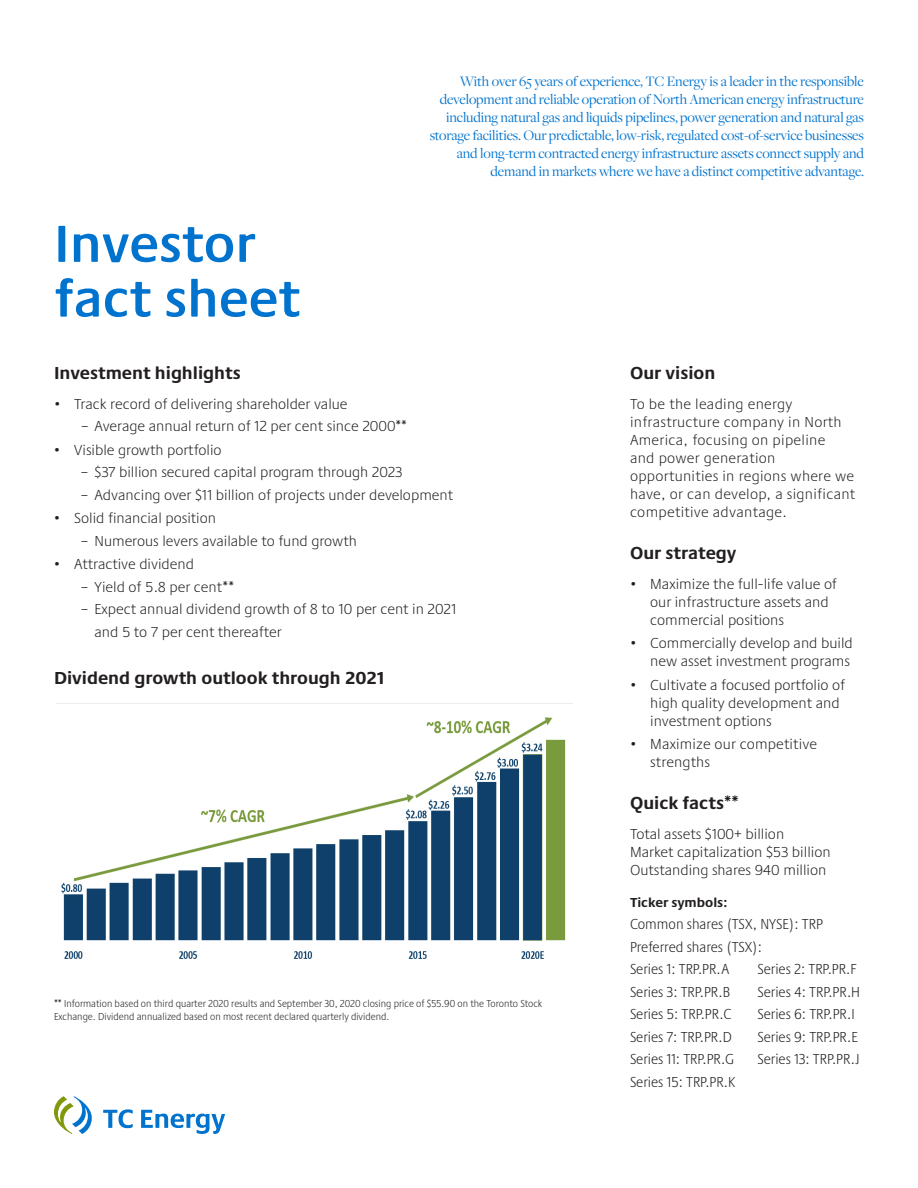
<style>
.page{position:relative;width:918px;height:1188px;background:#fff}
.page>*{position:absolute;margin:0;border:0;box-sizing:border-box;transform-origin:0 0}
.t1{font:600 54px/54.8px "Praxis Next";color:#0073ce}
.t2{font:700 18px "Praxis Next";color:#231f20}
.t3{font:300 15px/18px "Praxis Next";color:#231f20}
.t4{font:15px/18px "Freight Disp Pro";letter-spacing:-.01em;color:#0073ce;text-align:right}
.t5{font:300 condensed 15px/22.5px "Praxis Next";color:#231f20}
.t6{font:300 15px/18px "Praxis Next";letter-spacing:.02em;color:#231f20}
.t7{font:700 13.5px "Praxis Next";color:#231f20}
.t8{font:300 condensed 10.5px/13.5px "Praxis Next";color:#231f20}
</style>
<div class="page">
<svg style="left:103px;top:1109px;width:30px;height:19px"></svg>
<svg style="left:141px;top:1110px;width:84px;height:24px"></svg>
<svg style="left:54px;top:1096px;width:38px;height:38px"></svg>
<img style="left:56px;top:703px;width:516px;height:256px">
<h1 class="t1" style="left:54px;top:214px;width:248px">Investor fact sheet</h1>
<p class="t4" style="left:430px;top:72px;width:436px">With over 65 years of experience, TC Energy is a leader in the responsible development and reliable operation of North American energy infrastructure including natural gas and liquids pipelines, power generation and natural gas storage facilities. Our predictable, low-risk, regulated cost-of-service businesses and long-term contracted energy infrastructure assets connect supply and demand in markets where we have a distinct competitive advantage.</p>
<p class="t2" style="left:54px;top:358px;width:188px">Investment highlights</p>
<p class="t3" style="left:54px;top:394px;width:295px">• Track record of delivering shareholder value</p>
<p class="t3" style="left:81px;top:417px;width:328px">– Average annual return of 12 per cent since 2000**</p>
<p class="t3" style="left:54px;top:440px;width:169px">• Visible growth portfolio</p>
<p class="t3" style="left:81px;top:463px;width:323px">– $37 billion secured capital program through 2023</p>
<p class="t3" style="left:81px;top:485px;width:374px">– Advancing over $11 billion of projects under development</p>
<p class="t3" style="left:54px;top:509px;width:164px">• Solid financial position</p>
<p class="t3" style="left:81px;top:531px;width:277px">– Numerous levers available to fund growth</p>
<p class="t3" style="left:54px;top:555px;width:142px">• Attractive dividend</p>
<p class="t3" style="left:81px;top:577px;width:155px">– Yield of 5.8 per cent**</p>
<p class="t3" style="left:94px;top:597px;width:363px;line-height:22.5px;text-indent:-14px">– Expect annual dividend growth of 8 to 10 per cent in 2021 and 5 to 7 per cent thereafter</p>
<p class="t2" style="left:54px;top:664px;width:332px">Dividend growth outlook through 2021</p>
<p class="t8" style="left:54px;top:996px;width:490px">** Information based on third quarter 2020 results and September 30, 2020 closing price of $55.90 on the Toronto Stock<br>Exchange. Dividend annualized based on most recent declared quarterly dividend.</p>
<p class="t2" style="left:630px;top:358px;width:87px">Our vision</p>
<p class="t6" style="left:630px;top:395px;width:227px">To be the leading energy infrastructure company in North<br>America, focusing on pipeline<br>and power generation opportunities in regions where we have, or can develop, a significant competitive advantage.</p>
<p class="t2" style="left:630px;top:538px;width:108px">Our strategy</p>
<p class="t3" style="left:650px;top:575px;width:188px;text-indent:-20px">• Maximize the full-life value of our infrastructure assets and commercial positions</p>
<p class="t3" style="left:630px;top:634px;width:224px;text-align:right">• Commercially develop and build new asset investment programs</p>
<p class="t3" style="left:650px;top:675px;width:196px;text-indent:-20px">• Cultivate a focused portfolio of high quality development and investment options</p>
<p class="t3" style="left:650px;top:735px;width:168px;text-indent:-20px">• Maximize our competitive strengths</p>
<p class="t2" style="left:630px;top:789px;width:110px">Quick facts**</p>
<p class="t3" style="left:630px;top:825px;width:202px">Total assets $100+ billion<br>Market capitalization $53 billion<br>Outstanding shares 940 million</p>
<p class="t7" style="left:630px;top:891px;width:99px">Ticker symbols:</p>
<p class="t5" style="left:630px;top:913px;width:194px">Common shares (TSX, NYSE): TRP<br>Preferred shares (TSX):<br>Series 1: TRP.PR.A</p>
<p class="t5" style="left:758px;top:958px;width:101px">Series 2: TRP.PR.F</p>
<p class="t5" style="left:630px;top:980px;width:101px">Series 3: TRP.PR.B</p>
<p class="t5" style="left:758px;top:980px;width:104px">Series 4: TRP.PR.H</p>
<p class="t5" style="left:630px;top:1003px;width:103px">Series 5: TRP.PR.C</p>
<p class="t5" style="left:758px;top:1003px;width:99px">Series 6: TRP.PR.I</p>
<p class="t5" style="left:630px;top:1025px;width:103px">Series 7: TRP.PR.D</p>
<p class="t5" style="left:758px;top:1025px;width:102px">Series 9: TRP.PR.E</p>
<p class="t5" style="left:630px;top:1048px;width:106px">Series 11: TRP.PR.G</p>
<p class="t5" style="left:758px;top:1048px;width:104px">Series 13: TRP.PR.J</p>
<p class="t5" style="left:630px;top:1070px;width:107px">Series 15: TRP.PR.K</p>
</div>
